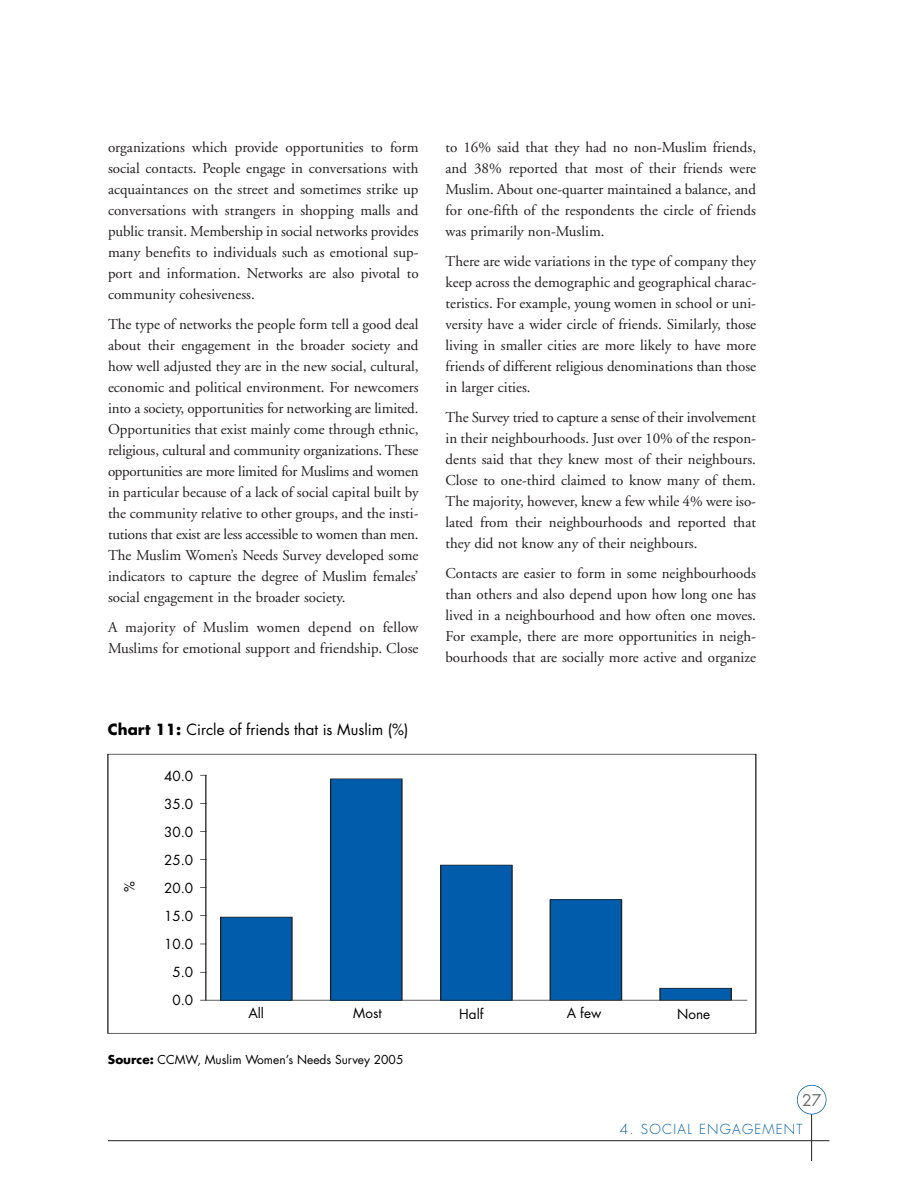
<style>
.page{position:relative;width:918px;height:1188px;background:#fff}
.page>*{position:absolute;margin:0;border:0;box-sizing:border-box;transform-origin:0 0}
.t1{font:15.75px "Futura";color:#6c6d70}
.t2{font:15px/21px "Adobe Garamond";color:#231f20;text-align:justify}
.t3{font:15px "Futura";color:#000}
.t4{font:13.5px/28px "Futura";color:#000;text-align:right}
.t5{font:300 13.5px "Futura";letter-spacing:.095em;color:#015dab}
.t6{font:12px "Futura";color:#000}
.s1{font-weight:700}
</style>
<div class="page">
<hr style="left:205px;top:775px;width:1px;height:225px;background:#231f20">
<hr style="left:201px;top:1000px;width:546px;height:1px;background:#231f20">
<div style="left:221px;top:917px;width:71px;height:83px;background:#015dab"></div>
<div style="left:220px;top:917px;width:72px;height:84px;border:1px solid #231f20"></div>
<div style="left:331px;top:779px;width:71px;height:221px;background:#015dab"></div>
<div style="left:330px;top:779px;width:72px;height:222px;border:1px solid #231f20"></div>
<div style="left:441px;top:865px;width:71px;height:135px;background:#015dab"></div>
<div style="left:440px;top:865px;width:73px;height:136px;border:1px solid #231f20"></div>
<div style="left:550px;top:900px;width:72px;height:100px;background:#015dab"></div>
<div style="left:550px;top:899px;width:72px;height:102px;border:1px solid #231f20"></div>
<div style="left:660px;top:988px;width:71px;height:12px;background:#015dab"></div>
<div style="left:660px;top:988px;width:72px;height:13px;border:1px solid #231f20"></div>
<hr style="left:108px;top:1140px;width:721px;height:1px;background:#231f20">
<hr style="left:811px;top:1114px;width:1px;height:47px;background:#231f20">
<div style="left:797px;top:1085px;width:30px;height:29px;border:2px solid #015dab;border-radius:15px"></div>
<p class="t2" style="left:108px;top:138px;width:312px">organizations which provide opportunities to form social contacts. People engage in conversations with acquaintances on the street and sometimes strike up conversations with strangers in shopping malls and public transit. Membership in social networks provides many benefits to individuals such as emotional sup&shy;port and information. Networks are also pivotal to community cohesiveness.</p>
<p class="t2" style="left:108px;top:315px;width:312px">The type of networks the people form tell a good deal about their engagement in the broader society and how well adjusted they are in the new social, cultural, economic and political environment. For newcomers into a society, opportunities for networking are limited.<br>Opportunities that exist mainly come through ethnic, religious, cultural and community organizations. These opportunities are more limited for Muslims and women in particular because of a lack of social capital built by the community relative to other groups, and the insti&shy;tutions that exist are less accessible to women than men.<br>The Muslim Women’s Needs Survey developed some indicators to capture the degree of Muslim females’ social engagement in the broader society.</p>
<p class="t2" style="left:108px;top:618px;width:312px">A majority of Muslim women depend on fellow<br>Muslims for emotional support and friendship. Close</p>
<p class="t3" style="left:108px;top:722px;width:302px"><span class="s1">Chart 11</span> Circle of friends that is Muslim (%)</p>
<p class="t2" style="left:446px;top:138px;width:312px">to 16% said that they had no non-Muslim friends, and 38% reported that most of their friends were Muslim. About one-quarter maintained a balance, and for one-fifth of the respondents the circle of friends was primarily non-Muslim.</p>
<p class="t2" style="left:446px;top:252px;width:312px">There are wide variations in the type of company they keep across the demographic and geographical charac&shy;teristics. For example, young women in school or uni&shy;versity have a wider circle of friends. Similarly, those living in smaller cities are more likely to have more friends of different religious denominations than those in larger cities.</p>
<p class="t2" style="left:446px;top:408px;width:312px">The Survey tried to capture a sense of their involvement in their neighbourhoods. Just over 10% of the respon&shy;dents said that they knew most of their neighbours.<br>Close to one-third claimed to know many of them.<br>The majority, however, knew a few while 4% were iso&shy;lated from their neighbourhoods and reported that they did not know any of their neighbours.</p>
<p class="t2" style="left:445px;top:564px;width:312px">Contacts are easier to form in some neighbourhoods than others and also depend upon how long one has lived in a neighbourhood and how often one moves.<br>For example, there are more opportunities in neigh&shy;bourhoods that are socially more active and organize</p>
<p class="t4" style="left:117px;top:892px;width:12px;rotate:-90deg">%</p>
<p class="t4" style="left:164px;top:763px;width:31px">40.0<br>5.0<br>0.0<br>25.0<br>20.0<br>5.0<br>0.0<br>5.0<br>0.0</p>
<p class="t4" style="left:248px;top:1000px;width:17px">Al</p>
<p class="t4" style="left:353px;top:1000px;width:30px">Most</p>
<p class="t4" style="left:459px;top:1001px;width:26px">Half</p>
<p class="t4" style="left:567px;top:1000px;width:36px">A few</p>
<p class="t4" style="left:677px;top:1001px;width:34px">None</p>
<p class="t6" style="left:108px;top:1054px;width:245px"><span class="s1">Sou ce</span> CCMW, Muslim Women Needs ur</p>
<p class="t6" style="left:374px;top:1054px;width:31px">2005</p>
<p class="t1" style="left:802px;top:1093px;width:21px">27</p>
<p class="t5" style="left:620px;top:1123px;width:184px">4. SOCIAL ENGAGEMENT</p>
</div>
